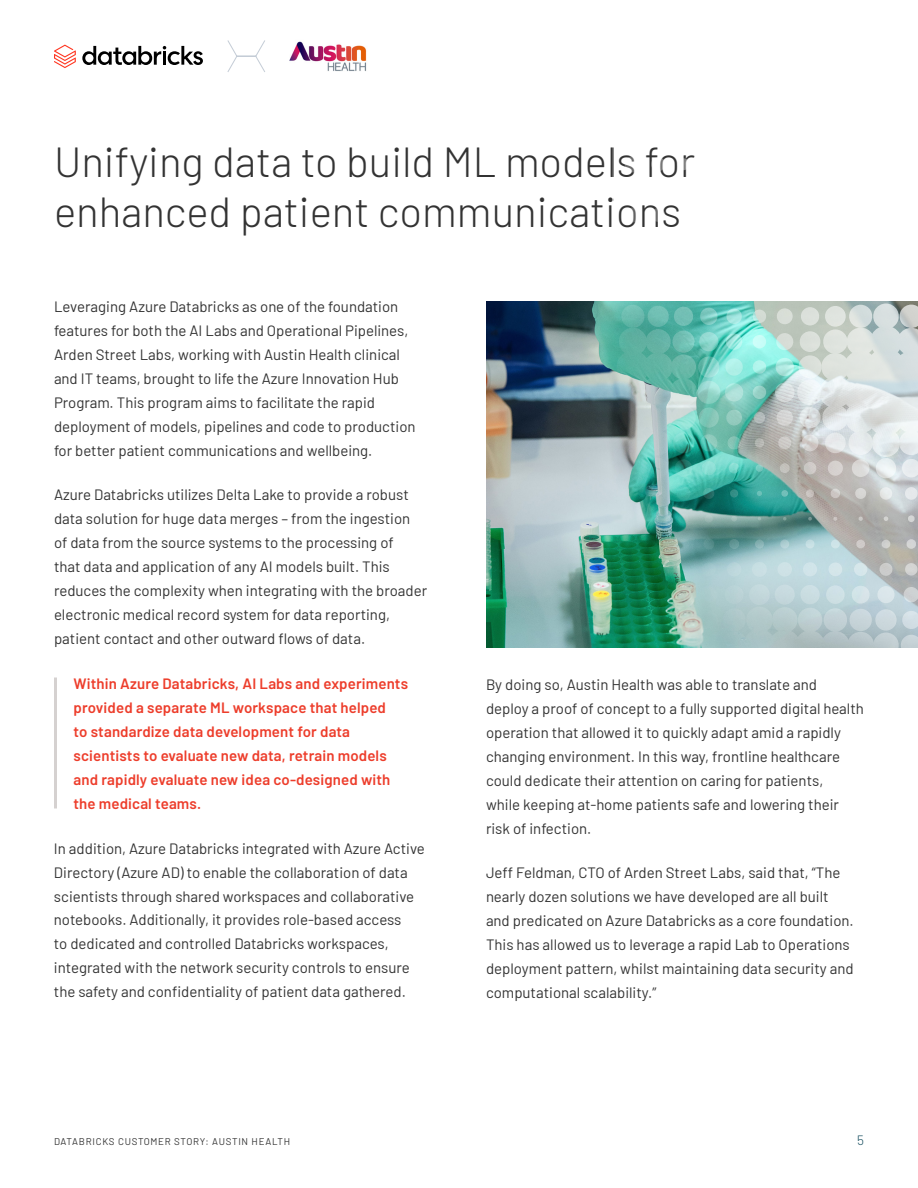
<style>
.page{position:relative;width:918px;height:1188px;background:#fff}
.page>*{position:absolute;margin:0;border:0;box-sizing:border-box;transform-origin:0 0}
.t1{font:300 42px/50.4px "Barlow";color:#333}
.t2{font:15px/24px "Barlow";color:#333}
.t3{font:600 15px/24px "Barlow";letter-spacing:.01em;color:#ed3d2b}
.t4{font:300 13.5px "Barlow";color:#1b5162}
.t5{font:9.75px "Barlow";letter-spacing:.075em;color:#333}
</style>
<div class="page">
<img style="left:289px;top:41px;width:78px;height:30px">
<svg style="left:82px;top:46px;width:121px;height:19px"></svg>
<svg style="left:54px;top:45px;width:22px;height:23px"></svg>
<svg style="left:227px;top:40px;width:38px;height:32px"></svg>
<hr style="left:54px;top:678px;width:3px;height:130px;background:#d5d1d0">
<img style="left:486px;top:301px;width:432px;height:347px">
<svg style="left:905px;top:563px;width:13px;height:13px"></svg>
<svg style="left:906px;top:539px;width:10px;height:10px"></svg>
<svg style="left:908px;top:515px;width:7px;height:7px"></svg>
<svg style="left:905px;top:487px;width:13px;height:13px"></svg>
<svg style="left:879px;top:563px;width:14px;height:13px"></svg>
<svg style="left:881px;top:540px;width:10px;height:8px"></svg>
<svg style="left:884px;top:516px;width:4px;height:5px"></svg>
<svg style="left:879px;top:487px;width:13px;height:13px"></svg>
<svg style="left:854px;top:563px;width:14px;height:13px"></svg>
<svg style="left:856px;top:540px;width:9px;height:8px"></svg>
<svg style="left:858px;top:517px;width:5px;height:4px"></svg>
<svg style="left:855px;top:488px;width:11px;height:11px"></svg>
<svg style="left:826px;top:585px;width:92px;height:63px;background:#bfcfd4"></svg>
<svg style="left:828px;top:562px;width:15px;height:14px"></svg>
<svg style="left:831px;top:540px;width:9px;height:8px"></svg>
<svg style="left:833px;top:517px;width:4px;height:4px"></svg>
<svg style="left:830px;top:489px;width:10px;height:9px"></svg>
<svg style="left:803px;top:562px;width:14px;height:14px"></svg>
<svg style="left:805px;top:540px;width:10px;height:8px"></svg>
<svg style="left:808px;top:517px;width:4px;height:4px"></svg>
<svg style="left:806px;top:489px;width:8px;height:9px"></svg>
<svg style="left:777px;top:562px;width:15px;height:15px"></svg>
<svg style="left:780px;top:540px;width:9px;height:9px"></svg>
<svg style="left:783px;top:517px;width:4px;height:3px"></svg>
<svg style="left:781px;top:490px;width:7px;height:7px"></svg>
<svg style="left:775px;top:301px;width:143px;height:177px;background:#d0d7d5"></svg>
<svg style="left:752px;top:562px;width:15px;height:15px"></svg>
<svg style="left:755px;top:540px;width:9px;height:9px"></svg>
<svg style="left:757px;top:491px;width:5px;height:5px"></svg>
<svg style="left:756px;top:465px;width:7px;height:7px"></svg>
<svg style="left:755px;top:438px;width:9px;height:10px"></svg>
<svg style="left:753px;top:412px;width:12px;height:11px"></svg>
<svg style="left:752px;top:386px;width:14px;height:13px"></svg>
<svg style="left:752px;top:360px;width:14px;height:14px"></svg>
<svg style="left:752px;top:335px;width:14px;height:13px"></svg>
<svg style="left:752px;top:310px;width:14px;height:13px"></svg>
<svg style="left:727px;top:562px;width:15px;height:15px"></svg>
<svg style="left:729px;top:539px;width:10px;height:10px"></svg>
<svg style="left:731px;top:516px;width:6px;height:6px"></svg>
<svg style="left:702px;top:562px;width:14px;height:14px"></svg>
<svg style="left:703px;top:539px;width:12px;height:11px"></svg>
<svg style="left:705px;top:515px;width:8px;height:8px"></svg>
<svg style="left:674px;top:584px;width:152px;height:64px;background:#afc8c8"></svg>
<svg style="left:677px;top:563px;width:14px;height:13px"></svg>
<svg style="left:677px;top:538px;width:13px;height:12px"></svg>
<svg style="left:678px;top:513px;width:11px;height:11px"></svg>
<svg style="left:651px;top:639px;width:14px;height:9px"></svg>
<svg style="left:651px;top:614px;width:14px;height:12px"></svg>
<svg style="left:651px;top:588px;width:14px;height:13px"></svg>
<svg style="left:651px;top:563px;width:14px;height:13px"></svg>
<svg style="left:651px;top:538px;width:14px;height:13px"></svg>
<svg style="left:651px;top:512px;width:14px;height:13px"></svg>
<svg style="left:629px;top:641px;width:8px;height:7px"></svg>
<svg style="left:628px;top:615px;width:10px;height:10px"></svg>
<svg style="left:627px;top:589px;width:12px;height:11px"></svg>
<svg style="left:626px;top:563px;width:13px;height:13px"></svg>
<svg style="left:626px;top:537px;width:14px;height:14px"></svg>
<svg style="left:625px;top:511px;width:16px;height:15px"></svg>
<img style="left:613px;top:301px;width:131px;height:202px">
<h1 class="t1" style="left:54px;top:134px;width:643px">Unifying data to build ML models for enhanced patient communications</h1>
<p class="t2" style="left:54px;top:293px;width:363px">Leveraging Azure Databricks as one of the foundation features for both the AI Labs and Operational Pipelines, Arden Street Labs, working with Austin Health clinical and IT teams, brought to life the Azure Innovation Hub Program. This program aims to facilitate the rapid deployment of models, pipelines and code to production for better patient communications and wellbeing.</p>
<p class="t2" style="left:54px;top:482px;width:375px">Azure Databricks utilizes Delta Lake to provide a robust data solution for huge data merges – from the ingestion of data from the source systems to the processing of<br>that data and application of any AI models built. This reduces the complexity when integrating with the broader electronic medical record system for data reporting, patient contact and other outward flows of data.</p>
<p class="t3" style="left:73px;top:670px;width:336px">Within Azure Databricks, AI Labs and experiments provided a separate ML workspace that helped<br>to standardize data development for data scientists to evaluate new data, retrain models and rapidly evaluate new idea co-designed with the medical teams.</p>
<p class="t2" style="left:54px;top:835px;width:372px">In addition, Azure Databricks integrated with Azure Active Directory (Azure AD) to enable the collaboration of data scientists through shared workspaces and collaborative notebooks. Additionally, it provides role-based access<br>to dedicated and controlled Databricks workspaces, integrated with the network security controls to ensure the safety and confidentiality of patient data gathered.</p>
<p class="t2" style="left:486px;top:671px;width:379px">By doing so, Austin Health was able to translate and<br>deploy a proof of concept to a fully supported digital health operation that allowed it to quickly adapt amid a rapidly changing environment. In this way, frontline healthcare could dedicate their attention on caring for patients,<br>while keeping at-home patients safe and lowering their risk of infection.</p>
<p class="t2" style="left:486px;top:860px;width:369px">Jeff Feldman, CTO of Arden Street Labs, said that, “The nearly dozen solutions we have developed are all built and predicated on Azure Databricks as a core foundation.<br>This has allowed us to leverage a rapid Lab to Operations deployment pattern, whilst maintaining data security and computational scalability.”</p>
<p class="t5" style="left:54px;top:1135px;width:238px">DATABRICKS CUSTOMER STORY: AUSTIN HEALTH</p>
<p class="t4" style="left:857px;top:1131px;width:8px">5</p>
</div>
